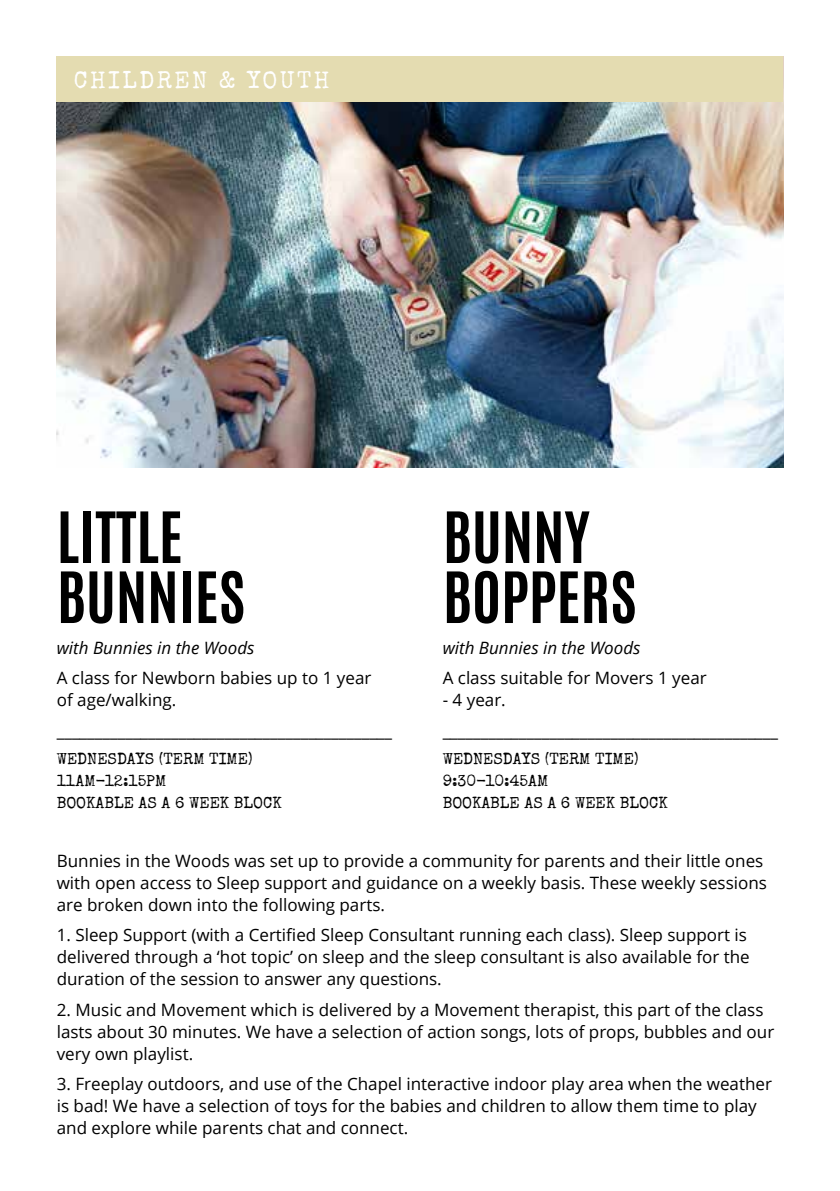
<style>
.page{position:relative;width:840px;height:1191px;background:#fff}
.page>*{position:absolute;margin:0;border:0;box-sizing:border-box;transform-origin:0 0}
.t1{font:700 60px/60px "Antonio";color:#000}
.t2{font:24px "Special Elite";letter-spacing:.1em;color:#fff}
.t3{font:17px/22px "Open Sans";color:#000}
.t4{font:italic 17px "Open Sans";color:#000}
.t5{font:16px/22px "Special Elite";color:#000}
</style>
<div class="page">
<img style="left:57px;top:102px;width:725px;height:366px">
<div style="left:57px;top:57px;width:725px;height:45px;background:#e4dcb1"></div>
<h2 class="t2" style="left:74px;top:65px;width:257px">CHILDREN &amp; YOUTH</h2>
<h1 class="t1" style="left:57px;top:508px;width:190px">LITTLE<br>BUNNIES</h1>
<p class="t4" style="left:57px;top:635px;width:199px">with Bunnies in the Woods</p>
<p class="t3" style="left:57px;top:666px;width:316px">A class for Newborn babies up to 1 year of age/walking.</p>
<p class="t3" style="left:57px;top:719px;width:337px">____________________________________________</p>
<p class="t5" style="left:57px;top:748px;width:226px">WEDNESDAYS (TERM TIME)<br>11AM-12:15PM<br>BOOKABLE AS A 6 WEEK BLOCK</p>
<h1 class="t1" style="left:442px;top:508px;width:195px">BUNNY<br>BOPPERS</h1>
<p class="t4" style="left:442px;top:635px;width:199px">with Bunnies in the Woods</p>
<p class="t3" style="left:442px;top:666px;width:265px">A class suitable for Movers 1 year</p>
<p class="t3" style="left:442px;top:684px;width:337px;line-height:30.4px">- 4 year. ____________________________________________</p>
<p class="t5" style="left:442px;top:748px;width:226px">WEDNESDAYS (TERM TIME)<br>9:30-10:45AM<br>BOOKABLE AS A 6 WEEK BLOCK</p>
<p class="t3" style="left:57px;top:849px;width:711px">Bunnies in the Woods was set up to provide a community for parents and their little ones with open access to Sleep support and guidance on a weekly basis. These weekly sessions are broken down into the following parts.</p>
<p class="t3" style="left:57px;top:923px;width:694px">1. Sleep Support (with a Certified Sleep Consultant running each class). Sleep support is delivered through a ‘hot topic’ on sleep and the sleep consultant is also available for the duration of the session to answer any questions.</p>
<p class="t3" style="left:57px;top:998px;width:718px">2. Music and Movement which is delivered by a Movement therapist, this part of the class lasts about 30 minutes. We have a selection of action songs, lots of props, bubbles and our very own playlist.</p>
<p class="t3" style="left:57px;top:1072px;width:716px">3. Freeplay outdoors, and use of the Chapel interactive indoor play area when the weather is bad! We have a selection of toys for the babies and children to allow them time to play and explore while parents chat and connect.</p>
</div>
